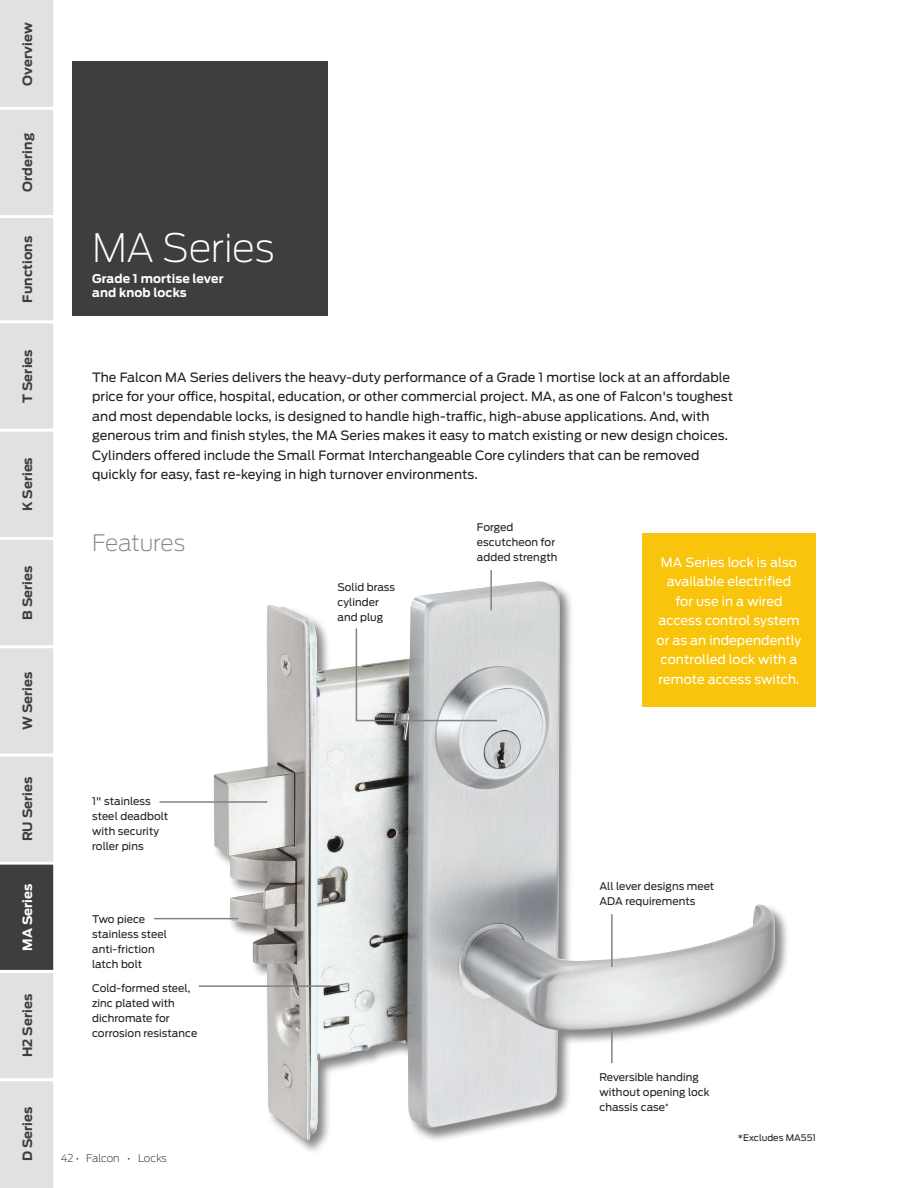
<style>
.page{position:relative;width:918px;height:1188px;background:#fff}
.page>*{position:absolute;margin:0;border:0;box-sizing:border-box;transform-origin:0 0}
.Headline_White_26_22{font:200 39px "Antenna";letter-spacing:-.015em;color:#fff}
.Subheadline_15_18pt{font:200 22.5px "Antenna";letter-spacing:-.01em;color:#808285}
.Body_text_8_5_13pt{font:12.75px/19.5px "Antenna";letter-spacing:.005em;color:#231f20}
.Body_text_8_5_13pt-2{font:12.75px/19.5px "Antenna";letter-spacing:.005em;color:#fff;text-align:center}
.t1{font:700 12.75px "Antenna";letter-spacing:.005em;color:#3e3e3f}
.t2{font:700 12.75px "Antenna";letter-spacing:.005em;color:#fff}
.Cover_subheadline_10{font:700 12px/13.5px "Antenna";letter-spacing:.01em;color:#fff}
.Caption_7_10pt{font:10.5px/15px "Antenna";letter-spacing:.005em;color:#231f20}
.t3{font:200 10.5px "Antenna";letter-spacing:-.015em;color:#231f20}
.Chart_text_6_8pt{font:9px "Antenna";letter-spacing:.005em;color:#231f20}
</style>
<div class="page">
<div style="left:73px;top:62px;width:255px;height:254px;background:#3e3e3f"></div>
<div style="left:213px;top:580px;width:577px;height:575px;background:#231f20;opacity:.55"></div>
<img style="left:214px;top:581px;width:562px;height:560px">
<hr style="left:490px;top:570px;width:2px;height:40px;background:#808285">
<hr style="left:154px;top:918px;width:84px;height:1px;background:#808285">
<hr style="left:199px;top:985px;width:132px;height:2px;background:#808285">
<hr style="left:160px;top:801px;width:107px;height:2px;background:#808285">
<svg style="left:355px;top:627px;width:144px;height:95px"></svg>
<hr style="left:611px;top:1028px;width:2px;height:35px;background:#808285">
<hr style="left:611px;top:914px;width:2px;height:53px;background:#808285">
<div style="left:642px;top:533px;width:174px;height:174px;background:#f9c40c"></div>
<svg style="left:0;top:0;width:54px;height:1188px;background:#d2d3d5"></svg>
<p class="t1" style="left:19px;top:86px;width:64px;rotate:-90deg">Overview</p>
<p class="t1" style="left:19px;top:192px;width:60px;rotate:-90deg">Ordering</p>
<p class="t1" style="left:19px;top:303px;width:68px;rotate:-90deg">Functions</p>
<p class="t1" style="left:19px;top:403px;width:55px;rotate:-90deg">T Series</p>
<p class="t1" style="left:19px;top:511px;width:56px;rotate:-90deg">K Series</p>
<p class="t1" style="left:19px;top:620px;width:56px;rotate:-90deg">B Series</p>
<p class="t1" style="left:19px;top:730px;width:60px;rotate:-90deg">W Series</p>
<p class="t1" style="left:19px;top:841px;width:66px;rotate:-90deg">RU Series</p>
<p class="t2" style="left:19px;top:951px;width:69px;rotate:-90deg">MA Series</p>
<p class="t1" style="left:19px;top:1057px;width:65px;rotate:-90deg">H2 Series</p>
<p class="t1" style="left:19px;top:1161px;width:56px;rotate:-90deg">D Series</p>
<p class="Headline_White_26_22" style="left:92px;top:223px;width:184px">MA Series</p>
<p class="Cover_subheadline_10" style="left:92px;top:272px;width:133px">Grade 1 mortise lever and knob locks</p>
<p class="Body_text_8_5_13pt" style="left:92px;top:367px;width:642px">The Falcon MA Series delivers the heavy-duty performance of a Grade 1 mortise lock at an affordable price for your office, hospital, education, or other commercial project. MA, as one of Falcon's toughest and most dependable locks, is designed to handle high-traffic, high-abuse applications. And, with generous trim and finish styles, the MA Series makes it easy to match existing or new design choices.<br>Cylinders offered include the Small Format Interchangeable Core cylinders that can be removed quickly for easy, fast re-keying in high turnover environments.</p>
<p class="Subheadline_15_18pt" style="left:92px;top:529px;width:95px">Features</p>
<p class="Caption_7_10pt" style="left:92px;top:794px;width:77px">1" stainless steel deadbolt with security roller pins</p>
<p class="Caption_7_10pt" style="left:92px;top:911px;width:76px">Two piece stainless steel anti-friction latch bolt</p>
<p class="Caption_7_10pt" style="left:92px;top:980px;width:107px">Cold-formed steel, zinc plated with dichromate for corrosion resistance</p>
<p class="t3" style="left:61px;top:1151px;width:108px">42 • Falcon • Locks</p>
<p class="Caption_7_10pt" style="left:338px;top:580px;width:59px">Solid brass cylinder and plug</p>
<p class="Caption_7_10pt" style="left:477px;top:520px;width:82px">Forged escutcheon for added strength</p>
<p class="Body_text_8_5_13pt-2" style="left:657px;top:552px;width:146px">MA Series lock is also available electrified for use in a wired access control system or as an independently controlled lock with a remote access switch.</p>
<p class="Caption_7_10pt" style="left:599px;top:878px;width:116px">All lever designs meet<br>ADA requirements</p>
<p class="Caption_7_10pt" style="left:599px;top:1070px;width:112px">Reversible handing without opening lock chassis case<sup>*</sup></p>
<p class="Chart_text_6_8pt" style="left:738px;top:1131px;width:80px">*Excludes MA551</p>
</div>
